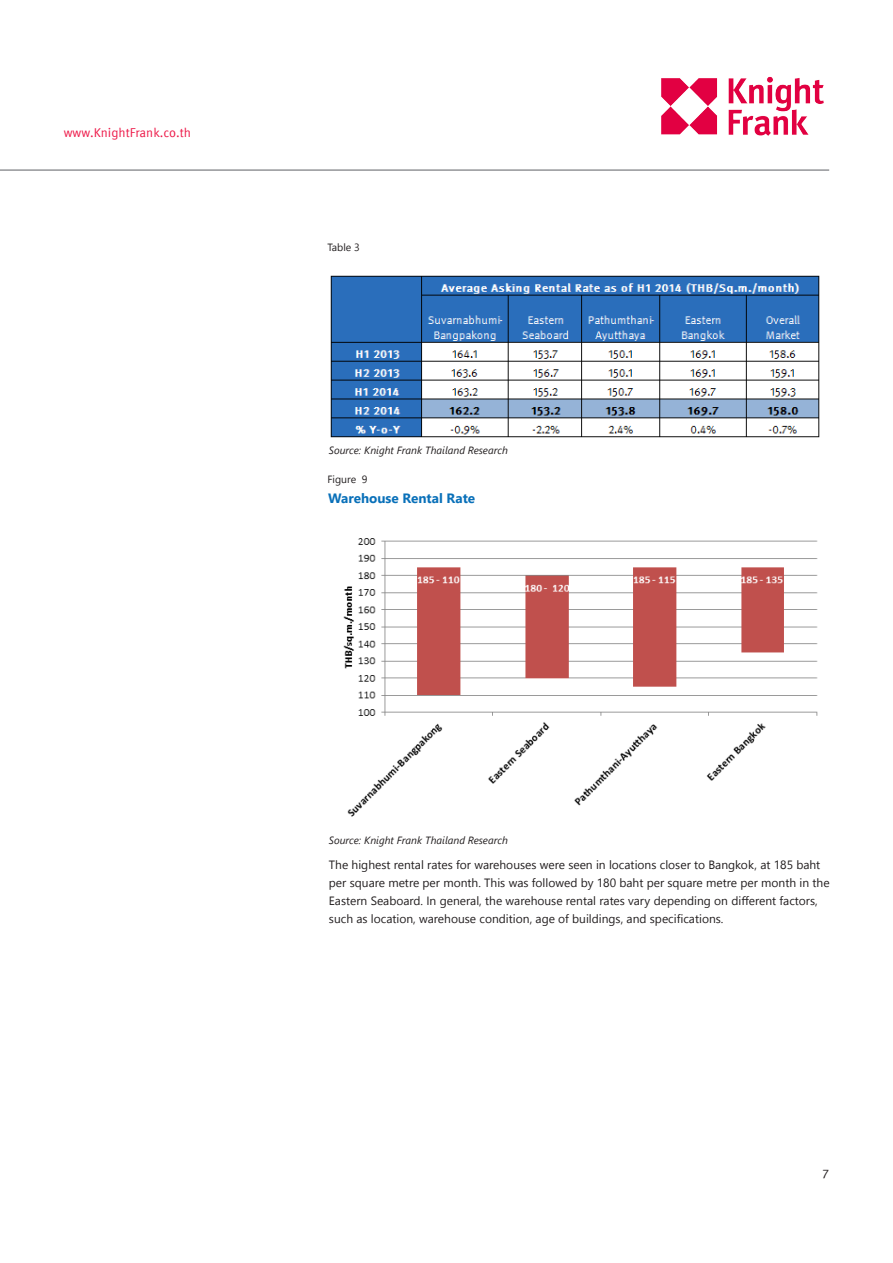
<style>
.page{position:relative;width:893px;height:1263px;background:#fff}
.page>*{position:absolute;margin:0;border:0;box-sizing:border-box;transform-origin:0 0}
.t1{font:700 13.5px "Segoe UI";color:#0970b9}
.t2{font:12.75px "KF Meta OT";color:#ed1747}
.t3{font:12.75px "KF Meta OT";color:#231f20}
.t4{font:12px/18px "Segoe UI";color:#231f20}
.t5{font:italic 10.5px "Segoe UI";color:#231f20}
.t6{font:10.5px "Segoe UI";color:#231f20}
</style>
<div class="page">
<hr style="left:0;top:169px;width:829px;height:2px;background:#939598">
<img style="left:661px;top:76px;width:163px;height:60px">
<img style="left:330px;top:275px;width:490px;height:163px">
<img style="left:343px;top:538px;width:475px;height:279px">
<p class="t2" style="left:64px;top:125px;width:129px">www.KnightFrank.co.th</p>
<p class="t6" style="left:327px;top:239px;width:34px">Table 3</p>
<p class="t5" style="left:329px;top:442px;width:180px">Source: Knight Frank Thailand Research</p>
<p class="t6" style="left:327px;top:471px;width:42px">Figure 9</p>
<p class="t1" style="left:328px;top:488px;width:149px">Warehouse Rental Rate</p>
<p class="t5" style="left:329px;top:833px;width:180px">Source: Knight Frank Thailand Research</p>
<p class="t4" style="left:329px;top:855px;width:502px">The highest rental rates for warehouses were seen in locations closer to Bangkok, at 185 baht per square metre per month. This was followed by 180 baht per square metre per month in the Eastern Seaboard. In general, the warehouse rental rates vary depending on different factors, such as location, warehouse condition, age of buildings, and specifications.</p>
<p class="t3" style="left:823px;top:1166px;width:8px">7</p>
</div>
